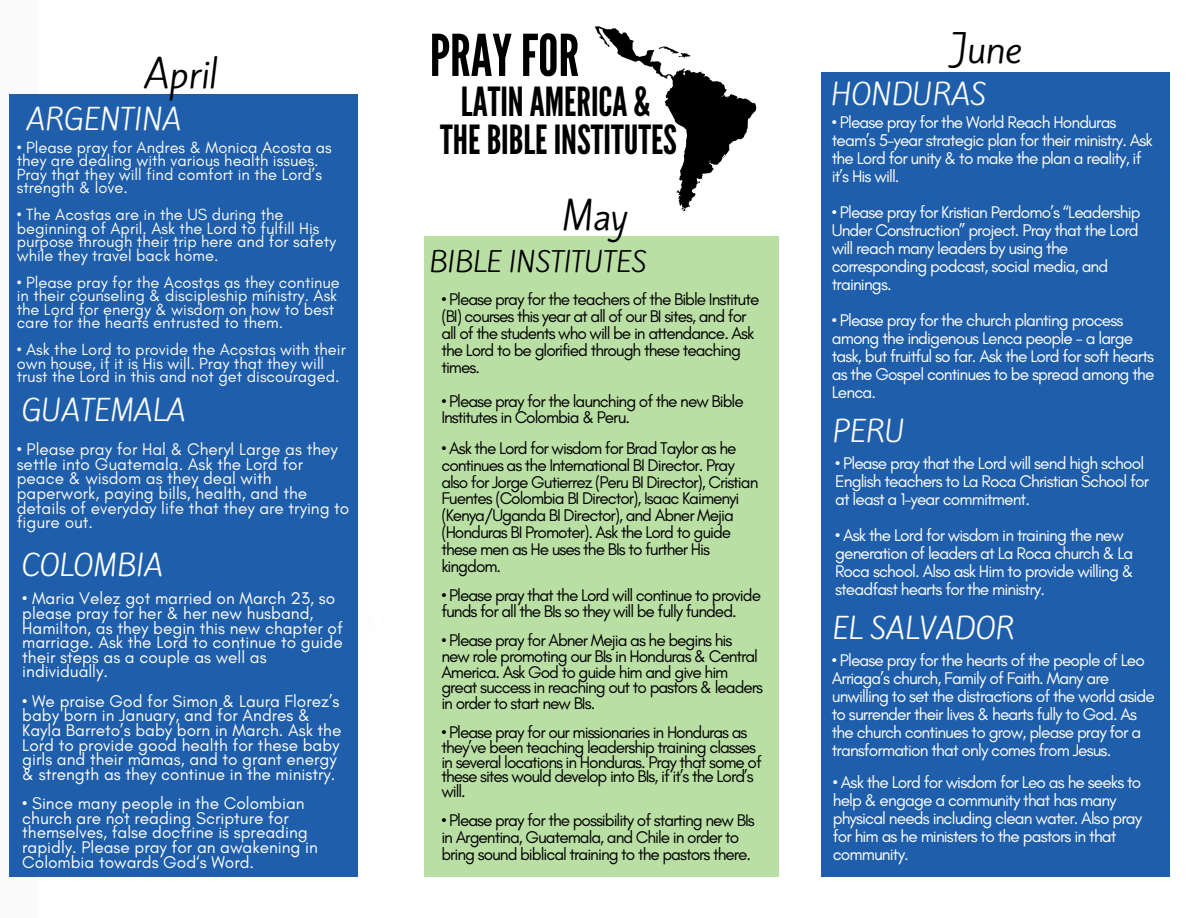
<style>
.page{position:relative;width:1188px;height:918px;background:#fff}
.page>*{position:absolute;margin:0;border:0;box-sizing:border-box;transform-origin:0 0}
.t1{font:57.45px "League Gothic";color:#000}
.t2{font:40.05px/37.2px "League Gothic";color:#000;text-align:center}
.t3{font:36px "Kite One";letter-spacing:-.025em;color:#000}
.t4{font:28.95px "Varela Round";color:#fdfdfd}
.t5{font:27px "Kite One";color:#fafafa}
.t6{font:27px "Kite One";color:#fff}
.t7{font:25.5px "Kite One";color:#000}
.t8{font:23.1px "Varela Round";color:#fdfdfd}
.t9{font:20.4px "Varela Round";color:#fdfdfd}
.t10{font:17.25px/18px "Glacial Indifference";letter-spacing:-.05em;color:#fff}
.t11{font:17.25px/16.8px "Glacial Indifference";letter-spacing:-.06em;color:#000}
.t12{font:17.25px/14.7px "Glacial Indifference";color:#fff}
.t13{font:17.25px/14.7px "Glacial Indifference";color:#fafafa}
.t14{font:16.5px/13.5px "Glacial Indifference";color:#fafafa}
</style>
<div class="page">
<div style="left:425px;top:236px;width:354px;height:641px;background:#badfa4"></div>
<div style="left:821px;top:72px;width:348px;height:804px;background:#1e5eaa"></div>
<div style="left:9px;top:95px;width:348px;height:782px;background:#1e5eaa"></div>
<svg style="left:595px;top:26px;width:161px;height:185px"></svg>
<h4 class="t3" style="left:145px;top:49px;width:74px">April</h4>
<p class="t5" style="left:27px;top:101px;width:156px">ARGENTINA</p>
<p class="t14" style="left:17px;top:140px;width:317px">• Please pray for Andres &amp; Monica Acosta as they are dealing with various health issues.<br>Pray that they will find comfort in the Lord’s strength &amp; love.</p>
<p class="t14" style="left:17px;top:208px;width:321px">• The Acostas are in the US during the beginning of April. Ask the Lord to fulfill His purpose through their trip here and for safety while they travel back home.</p>
<p class="t14" style="left:17px;top:275px;width:325px">• Please pray for the Acostas as they continue in their counseling &amp; discipleship ministry. Ask the Lord for energy &amp; wisdom on how to best care for the hearts entrusted to them.</p>
<h5 class="t14" style="left:17px;top:343px;width:331px">• Ask the Lord to provide the Acostas with their own house, if it is His will. Pray that they will trust the Lord in this and not get discouraged.</h5>
<h3 class="t9" style="left:181px;top:344px;width:170px">ANNIVERSARIES</h3>
<h6 class="t8" style="left:32px;top:363px;width:136px">BIRTHDAYS</h6>
<p class="t5" style="left:22px;top:391px;width:165px">GUATEMALA</p>
<p class="t13" style="left:17px;top:442px;width:334px">• Please pray for Hal &amp; Cheryl Large as they settle into Guatemala. Ask the Lord for peace &amp; wisdom as they deal with paperwork, paying bills, health, and the details of everyday life that they are trying to figure out.</p>
<p class="t6" style="left:22px;top:547px;width:143px">COLOMBIA</p>
<h4 class="t12" style="left:22px;top:591px;width:322px">• Maria Velez got married on March 23, so please pray for her &amp; her new husband, Hamilton, as they begin this new chapter of marriage. Ask the Lord to continue to guide their steps as a couple as well as individually.</h4>
<p class="t12" style="left:22px;top:693px;width:321px">• We praise God for Simon &amp; Laura Florez’s baby born in January, and for Andres &amp; Kayla Barreto’s baby born in March. Ask the Lord to provide good health for these baby girls and their mamas, and to grant energy &amp; strength as they continue in the ministry.</p>
<p class="t12" style="left:22px;top:796px;width:297px">• Since many people in the Colombian church are not reading Scripture for themselves, false doctrine is spreading rapidly. Please pray for an awakening in Colombia towards God‘s Word.</p>
<h6 class="t4" style="left:221px;top:608px;width:168px">DECEMBER</h6>
<h4 class="t9" style="left:181px;top:643px;width:170px">ANNIVERSARIES</h4>
<h1 class="t8" style="left:32px;top:655px;width:136px">BIRTHDAYS</h1>
<p class="t1" style="left:430px;top:22px;width:151px">PRAYFOR</p>
<p class="t2" style="left:440px;top:84px;width:238px">LATINAMERICA &amp;<br>THEBIBLE INSTITUTES</p>
<p class="t3" style="left:562px;top:191px;width:67px">May</p>
<p class="t7" style="left:430px;top:244px;width:219px">BIBLE INSTITUTES</p>
<p class="t11" style="left:441px;top:291px;width:320px">• Please pray for the teachers of the Bible Institute (BI) courses this year at all of our BI sites, and for all of the students who will be in attendance. Ask the Lord to be glorified through these teaching times.</p>
<h2 class="t11" style="left:441px;top:392px;width:304px">• Please pray for the launching of the new Bible<br>Institutes in Colombia &amp; Peru.</h2>
<h3 class="t11" style="left:441px;top:439px;width:319px">• Ask the Lord for wisdom for Brad Taylor as he continues as the International BI Director. Pray also for Jorge Gutierrez (Peru BI Director), Cristian Fuentes (Colombia BI Director), Isaac Kaimenyi (Kenya/Uganda BI Director), and Abner Mejia (Honduras BI Promoter). Ask the Lord to guide these men as He uses the BIs to further His kingdom.</h3>
<h5 class="t11" style="left:441px;top:587px;width:321px;line-height:15.8px">• Please pray that the Lord will continue to provide funds for all the BIs so they will be fully funded.</h5>
<p class="t11" style="left:441px;top:632px;width:323px;line-height:15.8px">• Please pray for Abner Mejia as he begins his new role promoting our BIs in Honduras &amp; Central America. Ask God to guide him and give him great success in reaching out to pastors &amp; leaders in order to start new BIs.</p>
<p class="t11" style="left:441px;top:725px;width:322px;line-height:14.7px">• Please pray for our missionaries in Honduras as they’ve been teaching leadership training classes in several locations in Honduras. Pray that some of these sites would develop into BIs, if it’s the Lord’s will.</p>
<p class="t11" style="left:441px;top:812px;width:315px">• Please pray for the possibility of starting new BIs in Argentina, Guatemala, and Chile in order to bring sound biblical training to the pastors there.</p>
<h3 class="t3" style="left:953px;top:24px;width:70px">June</h3>
<h4 class="t5" style="left:831px;top:76px;width:157px">HONDURAS</h4>
<p class="t10" style="left:832px;top:113px;width:323px">• Please pray for the World Reach Honduras team’s 5-year strategic plan for their ministry. Ask the Lord for unity &amp; to make the plan a reality, if it’s His will.</p>
<h5 class="t10" style="left:832px;top:203px;width:310px">• Please pray for Kristian Perdomo’s “Leadership Under Construction” project. Pray that the Lord will reach many leaders by using the corresponding podcast, social media, and trainings.</h5>
<h4 class="t10" style="left:832px;top:311px;width:324px">• Please pray for the church planting process among the indigenous Lenca people - a large task, but fruitful so far. Ask the Lord for soft hearts as the Gospel continues to be spread among the Lenca.</h4>
<p class="t5" style="left:833px;top:413px;width:74px">PERU</p>
<p class="t10" style="left:835px;top:454px;width:315px">• Please pray that the Lord will send high school<br>English teachers to La Roca Christian School for at least a 1-year commitment.</p>
<h4 class="t10" style="left:835px;top:526px;width:300px">• Ask the Lord for wisdom in training the new generation of leaders at La Roca church &amp; La Roca school. Also ask Him to provide willing &amp; steadfast hearts for the ministry.</h4>
<p class="t6" style="left:833px;top:609px;width:183px">EL SALVADOR</p>
<p class="t10" style="left:832px;top:651px;width:325px">• Please pray for the hearts of the people of Leo Arriaga’s church, Family of Faith. Many are unwilling to set the distractions of the world aside to surrender their lives &amp; hearts fully to God. As the church continues to grow, please pray for a transformation that only comes from Jesus.</p>
<p class="t10" style="left:833px;top:773px;width:311px">• Ask the Lord for wisdom for Leo as he seeks to help &amp; engage a community that has many physical needs including clean water. Also pray for him as he ministers to the pastors in that community.</p>
</div>
